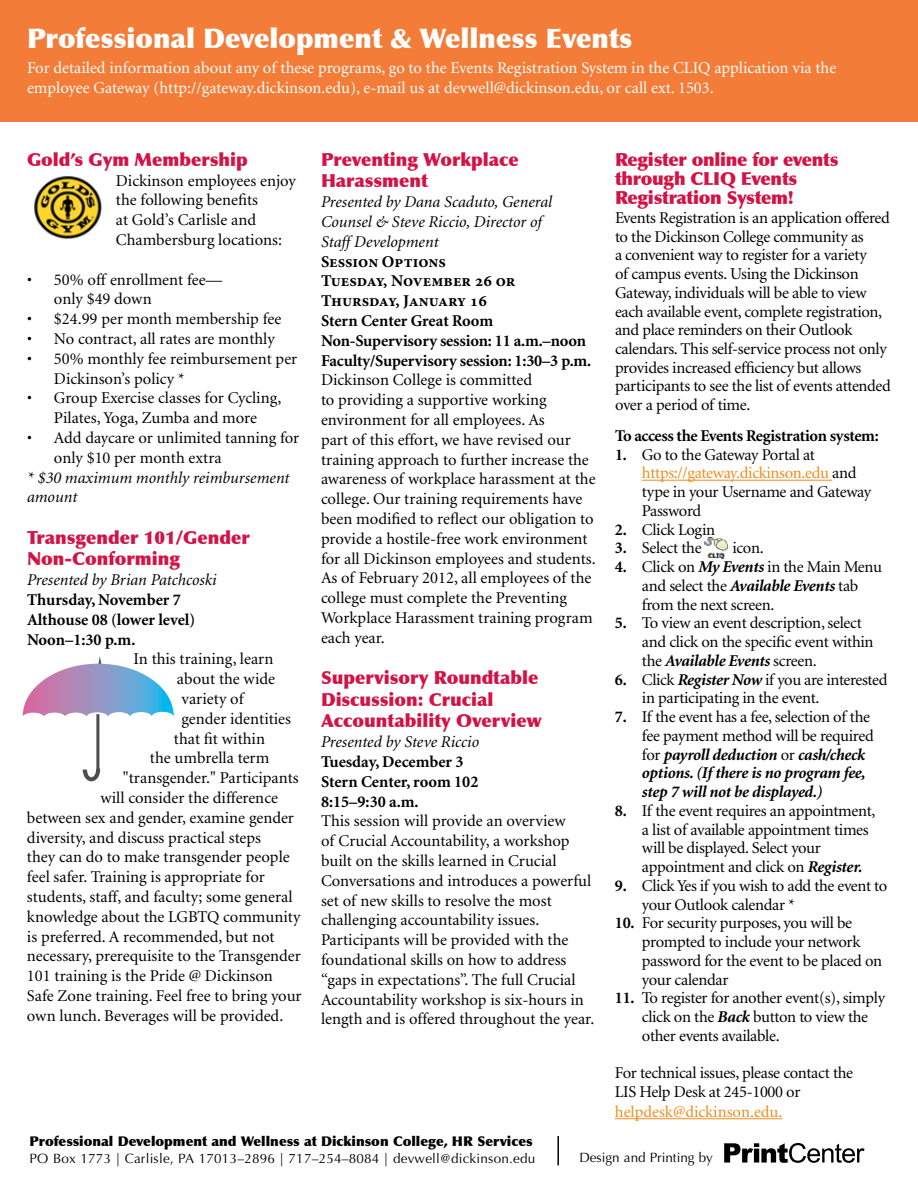
<style>
.page{position:relative;width:918px;height:1188px;background:#fff}
.page>*{position:absolute;margin:0;border:0;box-sizing:border-box;transform-origin:0 0}
.t1{font:900 27px "Optima";color:#fff}
.t2{font:900 18px/21.6px "Optima";color:#d31245}
.t3{font:16.5px/19.8px "Minion";letter-spacing:-.005em;color:#000}
.t4{font:700 16.5px/19.8px "Minion";letter-spacing:-.005em;color:#000}
.t5{font:16.5px/19.8px "Minion";color:#fff}
.t6{font:italic 16.5px/19.8px "Minion";color:#000}
.t7{font:italic 700 16.5px/18.8px "Minion";letter-spacing:-.02em;color:#000}
.t8{font:16.5px/18.8px "Minion";letter-spacing:-.025em;color:#000}
.t9{font:700 16.5px/19.8px "Minion Pro";color:#000}
.t10{font:16.5px "Minion";color:#f08b1d}
.t11{font:13.5px "Optima";letter-spacing:.015em;color:#000}
.t12{font:900 13.5px "Optima";color:#000}
.s1{font-weight:700}
.s2{color:#f08b1d}
.s3{font-weight:700;font-style:italic}
.s4{font-style:normal}
.s5{font-weight:400;font-style:normal}
</style>
<div class="page">
<div style="left:0;top:0;width:918px;height:122px;background:#f37d38"></div>
<svg style="left:724px;top:1143px;width:141px;height:20px"></svg>
<hr style="left:557px;top:1136px;width:2px;height:29px;background:#000">
<hr style="left:642px;top:480px;width:190px;height:1px;background:#f08b1d">
<hr style="left:615px;top:1118px;width:167px;height:1px;background:#f08b1d">
<img style="left:34px;top:176px;width:68px;height:63px">
<img style="left:705px;top:537px;width:23px;height:22px">
<svg style="left:23px;top:656px;width:151px;height:125px"></svg>
<h1 class="t1" style="left:27px;top:22px;width:607px">Professional Development &amp; Wellness Events</h1>
<p class="t5" style="left:27px;top:58px;width:811px">For detailed information about any of these programs, go to the Events Registration System in the CLIQ application via the employee Gateway (http://gateway.dickinson.edu), e-mail us at devwell@dickinson.edu, or call ext. 1503.</p>
<p class="t2" style="left:27px;top:149px;width:222px">Gold’s Gym Membership</p>
<p class="t3" style="left:116px;top:171px;width:181px">Dickinson employees enjoy the following benefits<br>at Gold’s Carlisle and<br>Chambersburg locations:</p>
<p class="t3" style="left:54px;top:270px;width:170px;text-indent:-27px">• 50% off enrollment fee— only $49 down</p>
<p class="t3" style="left:27px;top:310px;width:256px">• $24.99 per month membership fee</p>
<p class="t3" style="left:27px;top:329px;width:249px">• No contract, all rates are monthly</p>
<p class="t3" style="left:54px;top:349px;width:245px;text-indent:-27px">• 50% monthly fee reimbursement per<br>Dickinson’s policy *</p>
<p class="t3" style="left:27px;top:389px;width:256px;text-align:center">• Group Exercise classes for Cycling,<br>Pilates, Yoga, Zumba and more</p>
<p class="t3" style="left:54px;top:428px;width:247px;text-indent:-27px">• Add daycare or unlimited tanning for only $10 per month extra</p>
<p class="t6" style="left:27px;top:468px;width:264px">* $30 maximum monthly reimbursement amount</p>
<p class="t2" style="left:27px;top:527px;width:224px">Transgender 101/Gender<br>Non-Conforming</p>
<p class="t6" style="left:27px;top:571px;width:191px">Presented by Brian Patchcoski</p>
<p class="t4" style="left:27px;top:590px;width:170px">Thursday, November 7<br>Althouse 08 (lower level)<br>Noon–1:30 p.m.</p>
<p class="t3" style="left:133px;top:650px;width:141px">In this training, learn</p>
<p class="t3" style="left:177px;top:670px;width:100px">about the wide</p>
<p class="t3" style="left:181px;top:689px;width:64px">variety of</p>
<p class="t3" style="left:181px;top:709px;width:111px">gender identities</p>
<p class="t3" style="left:174px;top:729px;width:93px">that fit within</p>
<p class="t3" style="left:150px;top:749px;width:121px">the umbrella term</p>
<p class="t3" style="left:123px;top:769px;width:177px">"transgender." Participants</p>
<p class="t3" style="left:100px;top:788px;width:179px">will consider the difference</p>
<p class="t3" style="left:27px;top:808px;width:269px">between sex and gender, examine gender</p>
<p class="t3" style="left:27px;top:828px;width:236px">diversity, and discuss practical steps</p>
<p class="t3" style="left:27px;top:848px;width:264px">they can do to make transgender people</p>
<p class="t3" style="left:27px;top:868px;width:239px">feel safer. Training is appropriate for</p>
<p class="t3" style="left:27px;top:887px;width:267px">students, staff, and faculty; some general</p>
<p class="t3" style="left:27px;top:907px;width:275px">knowledge about the LGBTQ community</p>
<p class="t3" style="left:27px;top:927px;width:249px">is preferred. A recommended, but not</p>
<p class="t3" style="left:27px;top:947px;width:275px">necessary, prerequisite to the Transgender</p>
<p class="t3" style="left:27px;top:967px;width:248px">101 training is the Pride @ Dickinson</p>
<p class="t3" style="left:27px;top:986px;width:276px">Safe Zone training. Feel free to bring your</p>
<p class="t3" style="left:27px;top:1006px;width:258px">own lunch. Beverages will be provided.</p>
<p class="t2" style="left:321px;top:149px;width:199px">Preventing Workplace<br>Harassment</p>
<p class="t6" style="left:321px;top:193px;width:233px">Presented by Dana Scaduto, General<br>Counsel &amp; Steve Riccio, Director of<br>Staff Development</p>
<p class="t9" style="left:321px;top:251px;width:196px">Session Options<br>Tuesday, November 26 or<br>Thursday, January 16</p>
<p class="t4" style="left:321px;top:311px;width:272px">Stern Center Great Room<br>Non-Supervisory session: 11 a.m.–noon<br>Faculty/Supervisory session: 1:30–3 p.m.</p>
<p class="t3" style="left:321px;top:371px;width:276px">Dickinson College is committed<br>to providing a supportive working environment for all employees. As<br>part of this effort, we have revised our training approach to further increase the awareness of workplace harassment at the college. Our training requirements have been modified to reflect our obligation to provide a hostile-free work environment for all Dickinson employees and students.<br>As of February 2012, all employees of the college must complete the Preventing Workplace Harassment training program each year.</p>
<p class="t2" style="left:321px;top:667px;width:222px">Supervisory Roundtable<br>Discussion: Crucial<br>Accountability Overview</p>
<p class="t6" style="left:321px;top:733px;width:160px">Presented by Steve Riccio</p>
<p class="t4" style="left:321px;top:752px;width:159px">Tuesday, December 3<br>Stern Center, room 102<br>8:15–9:30 a.m.</p>
<p class="t3" style="left:321px;top:812px;width:275px">This session will provide an overview<br>of Crucial Accountability, a workshop built on the skills learned in Crucial Conversations and introduces a powerful set of new skills to resolve the most challenging accountability issues.<br>Participants will be provided with the foundational skills on how to address “gaps in expectations”. The full Crucial Accountability workshop is six-hours in length and is offered throughout the year.</p>
<p class="t2" style="left:615px;top:150px;width:225px;line-height:19px">Register online for events through CLIQ Events<br>Registration System!</p>
<p class="t3" style="left:615px;top:209px;width:277px;line-height:18.8px">Events Registration is an application offered to the Dickinson College community as<br>a convenient way to register for a variety<br>of campus events. Using the Dickinson Gateway, individuals will be able to view each available event, complete registration, and place reminders on their Outlook calendars. This self-service process not only provides increased efficiency but allows participants to see the list of events attended over a period of time.</p>
<p class="t4" style="left:615px;top:426px;width:265px">To access the Events Registration system:</p>
<p class="t3" style="left:642px;top:446px;width:231px;line-height:18.8px;text-indent:-27px"><span class="s1">1.</span> Go to the Gateway Portal at <span class="s2">https://gateway.dickinson.edu</span> and type in your Username and Gateway<br>Password</p>
<p class="t3" style="left:615px;top:520px;width:102px"><span class="s1">2.</span> Click Login</p>
<p class="t3" style="left:615px;top:539px;width:88px"><span class="s1">3.</span> Select the</p>
<p class="t3" style="left:732px;top:539px;width:33px">icon.</p>
<p class="t3" style="left:642px;top:558px;width:242px;line-height:18.8px;text-indent:-27px"><span class="s1">4.</span> Click on <span class="s3">My Events</span> in the Main Menu and select the <span class="s3">Available Events</span> tab from the next screen.</p>
<p class="t3" style="left:642px;top:614px;width:233px;line-height:18.8px;text-indent:-27px"><span class="s1">5.</span> To view an event description, select and click on the specific event within the <span class="s3">Available Events</span> screen.</p>
<p class="t3" style="left:642px;top:671px;width:247px;line-height:18.8px;text-indent:-27px"><span class="s1">6.</span> Click <span class="s3">Register Now</span> if you are interested in participating in the event.</p>
<p class="t7" style="left:642px;top:708px;width:233px;text-indent:-27px"><span class="s4">7.</span> <span class="s5">If the event has a fee, selection of the fee payment method will be required for</span> payroll deduction <span class="s5">or</span> cash/check options. (If there is no program fee, step 7 will not be displayed.)</p>
<p class="t3" style="left:642px;top:802px;width:235px;line-height:18.8px;text-indent:-27px"><span class="s1">8.</span> If the event requires an appointment, a list of available appointment times will be displayed. Select your appointment and click on <span class="s3">Register.</span></p>
<p class="t8" style="left:642px;top:877px;width:247px;text-indent:-27px"><span class="s1">9.</span> Click Yes if you wish to add the event to your Outlook calendar *</p>
<p class="t3" style="left:642px;top:914px;width:242px;line-height:18.8px;text-indent:-27px"><span class="s1">10.</span> For security purposes, you will be prompted to include your network password for the event to be placed on your calendar</p>
<p class="t3" style="left:642px;top:989px;width:245px;line-height:18.8px;text-indent:-27px"><span class="s1">11.</span> To register for another event(s), simply click on the <span class="s3">Back</span> button to view the other events available.</p>
<p class="t3" style="left:615px;top:1064px;width:240px;line-height:18.8px">For technical issues, please contact the<br>LIS Help Desk at 245-1000 or</p>
<p class="t10" style="left:615px;top:1103px;width:169px">helpdesk@dickinson.edu.</p>
<p class="t12" style="left:30px;top:1133px;width:505px">Professional Development and Wellness at Dickinson College, HR Services</p>
<p class="t11" style="left:30px;top:1150px;width:507px">PO Box 1773 | Carlisle, PA 17013–2896 | 717–254–8084 | devwell@dickinson.edu</p>
<p class="t11" style="left:579px;top:1150px;width:135px">Design and Printing by</p>
</div>
